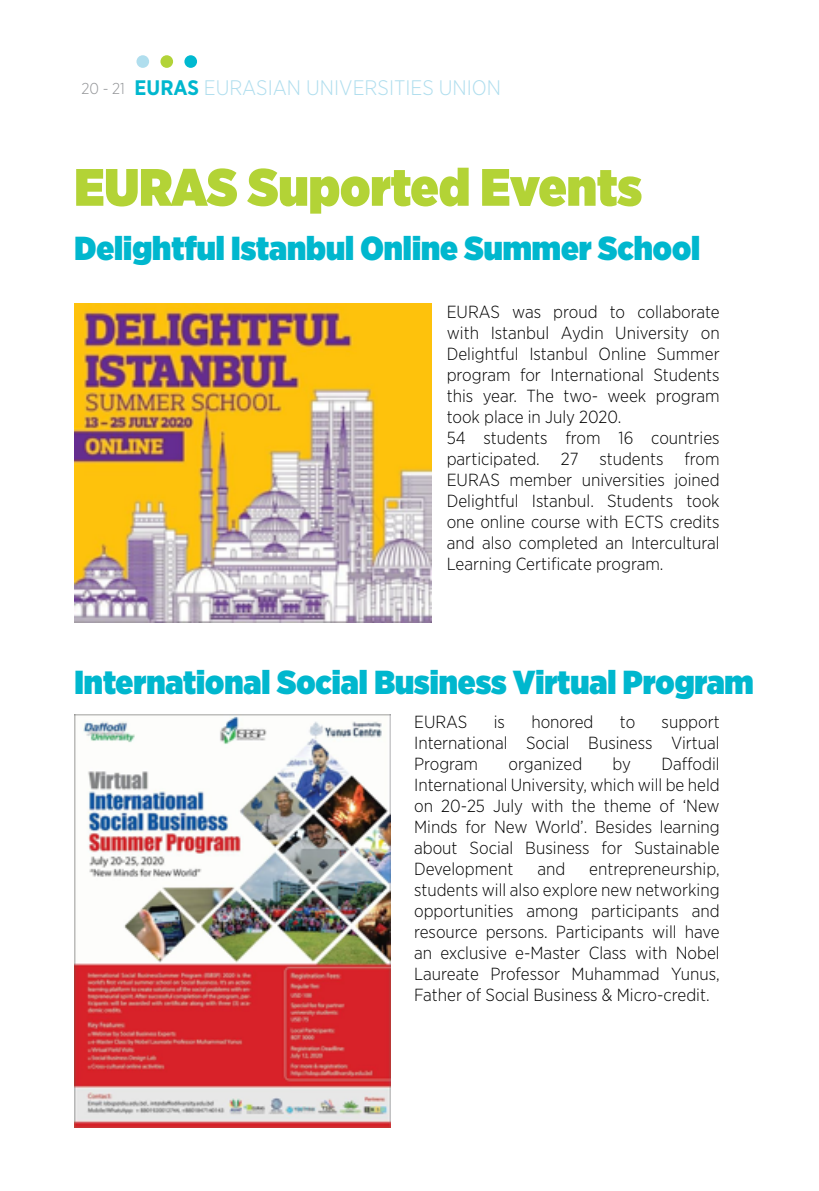
<style>
.page{position:relative;width:819px;height:1191px;background:#fff}
.page>*{position:absolute;margin:0;border:0;box-sizing:border-box;transform-origin:0 0}
.t1{font:900 52.5px "Gotham Narrow";color:#b3d336}
.t2{font:900 33.25px "Gotham Narrow";color:#00b7ce}
.t3{font:300 21px "Gotham Narrow";color:#b0deee}
.t4{font:300 17.5px/21px "Gotham Narrow";color:#000;text-align:justify}
.s1{font-size:15.75px;color:#939598}
.s2{font-weight:700;color:#00b7ce}
</style>
<div class="page">
<div style="left:136px;top:55px;width:13px;height:13px;background:#b0deee;border-radius:50%"></div>
<div style="left:160px;top:55px;width:13px;height:13px;background:#b2d338;border-radius:50%"></div>
<div style="left:184px;top:55px;width:13px;height:13px;background:#00b9d0;border-radius:50%"></div>
<img style="left:74px;top:304px;width:357px;height:318px">
<img style="left:74px;top:714px;width:316px;height:414px">
<p class="t3" style="left:81px;top:75px;width:421px"><span class="s1">20 - 21</span> <span class="s2">EURAS</span> EURASIAN UNIVERSITIES UNION</p>
<h1 class="t1" style="left:74px;top:152px;width:569px">EURAS Suported Events</h1>
<h2 class="t2" style="left:74px;top:226px;width:627px">Delightful Istanbul Online Summer School</h2>
<p class="t4" style="left:446px;top:301px;width:274px;text-align:left">EURAS was proud to collaborate with Istanbul Aydin University on<br>Delightful Istanbul Online Summer program for International Students this year. The two- week program took place in July 2020.<br>54 students from 16 countries participated. 27 students from<br>EURAS member universities joined<br>Delightful Istanbul. Students took one online course with ECTS credits and also completed an Intercultural<br>Learning Certificate program.</p>
<h2 class="t2" style="left:74px;top:660px;width:680px">International Social Business Virtual Program</h2>
<p class="t4" style="left:414px;top:711px;width:55px">EURAS</p>
<p class="t4" style="left:493px;top:711px;width:13px">is</p>
<p class="t4" style="left:531px;top:711px;width:64px">honored</p>
<p class="t4" style="left:620px;top:711px;width:17px">to</p>
<p class="t4" style="left:414px;top:711px;width:307px;text-indent:247px">support International Social Business Virtual Program</p>
<p class="t4" style="left:414px;top:753px;width:307px;text-indent:247px">Daffodil International University, which will be held on 20-25 July with the theme of ‘New Minds for New World’. Besides learning about Social Business for Sustainable Development</p>
<p class="t4" style="left:508px;top:753px;width:75px">organized</p>
<p class="t4" style="left:612px;top:753px;width:20px">by</p>
<p class="t4" style="left:414px;top:858px;width:307px;text-indent:175px">entrepreneurship, students will also explore new networking opportunities among participants and resource persons. Participants will have an exclusive e-Master Class with Nobel Laureate Professor Muhammad Yunus, Father of Social Business &amp; Micro-credit.</p>
<p class="t4" style="left:537px;top:858px;width:29px">and</p>
</div>
